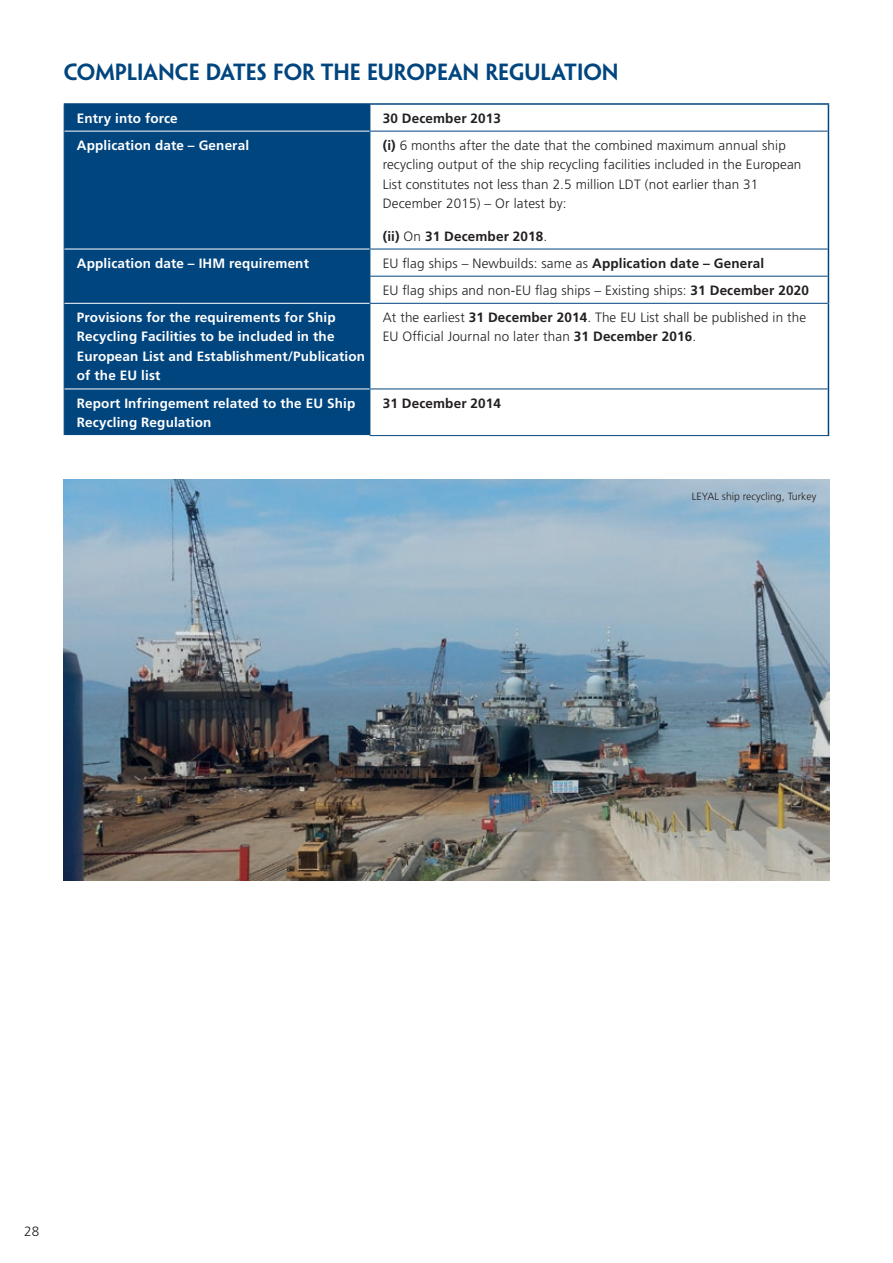
<style>
.page{position:relative;width:893px;height:1263px;background:#fff}
.page>*{position:absolute;margin:0;border:0;box-sizing:border-box;transform-origin:0 0}
.subby{font:600 21px "Penumbra Sans Std";color:#01457f}
.t1{font:300 13.5px/19.5px "Frutiger LT Std";letter-spacing:.01em;color:#231f20}
.t2{font:700 13.5px/19.5px "Frutiger LT Std";letter-spacing:.01em;color:#fff}
.t3{font:700 13.5px "Frutiger LT Std";letter-spacing:.01em;color:#231f20}
.Footnote{font:300 10.5px "Frutiger LT Std";color:#231f20}
.s1{font-weight:700}
.s2{font-weight:300}
</style>
<div class="page">
<div style="left:65px;top:105px;width:305px;height:330px;background:#01457f"></div>
<svg style="left:64px;top:105px;width:1px;height:26px"></svg>
<svg style="left:370px;top:105px;width:1px;height:26px"></svg>
<hr style="left:64px;top:131px;width:1px;height:118px;background:#01457f">
<hr style="left:370px;top:131px;width:458px;height:1px;background:#01457f">
<hr style="left:370px;top:131px;width:1px;height:118px;background:#01457f">
<hr style="left:370px;top:249px;width:458px;height:1px;background:#01457f">
<svg style="left:64px;top:249px;width:1px;height:54px"></svg>
<hr style="left:370px;top:276px;width:458px;height:1px;background:#01457f">
<svg style="left:370px;top:249px;width:1px;height:54px"></svg>
<hr style="left:64px;top:303px;width:1px;height:86px;background:#01457f">
<hr style="left:370px;top:303px;width:458px;height:1px;background:#01457f">
<hr style="left:370px;top:304px;width:1px;height:85px;background:#01457f">
<hr style="left:64px;top:389px;width:1px;height:46px;background:#01457f">
<hr style="left:370px;top:389px;width:458px;height:1px;background:#01457f">
<hr style="left:370px;top:389px;width:1px;height:46px;background:#01457f">
<hr style="left:370px;top:435px;width:459px;height:1px;background:#01457f">
<hr style="left:64px;top:103px;width:306px;height:2px;background:#01457f">
<hr style="left:370px;top:103px;width:459px;height:2px;background:#01457f">
<svg style="left:828px;top:105px;width:1px;height:26px"></svg>
<hr style="left:828px;top:131px;width:1px;height:118px;background:#01457f">
<svg style="left:828px;top:249px;width:1px;height:54px"></svg>
<hr style="left:828px;top:303px;width:1px;height:86px;background:#01457f">
<hr style="left:828px;top:389px;width:1px;height:46px;background:#01457f">
<hr style="left:65px;top:131px;width:305px;height:1px;background:#fff">
<hr style="left:65px;top:249px;width:305px;height:1px;background:#fff">
<hr style="left:65px;top:303px;width:305px;height:1px;background:#fff">
<hr style="left:65px;top:389px;width:305px;height:1px;background:#fff">
<img style="left:64px;top:479px;width:765px;height:402px">
<p class="subby" style="left:64px;top:59px;width:556px">COMPLIANCE DATES FOR THE EUROPEAN REGULATION</p>
<p class="t2" style="left:77px;top:108px;width:102px">Entry into force</p>
<p class="t3" style="left:383px;top:110px;width:120px">30 December 2013</p>
<p class="t2" style="left:77px;top:135px;width:174px">Application date – General</p>
<p class="t1" style="left:383px;top:136px;width:420px"><span class="s1">(i)</span> 6 months after the date that the combined maximum annual ship recycling output of the ship recycling facilities included in the European List constitutes not less than 2.5 million LDT (not earlier than 31<br>December 2015) – Or latest by:</p>
<p class="t3" style="left:383px;top:228px;width:166px">(ii) <span class="s2">On</span> 31 December 2018<span class="s2">.</span></p>
<p class="t2" style="left:77px;top:253px;width:234px">Application date – IHM requirement</p>
<p class="t1" style="left:383px;top:253px;width:383px">EU flag ships – Newbuilds: same as <span class="s1">Application date – General</span></p>
<p class="t1" style="left:383px;top:281px;width:428px">EU flag ships and non-EU flag ships – Existing ships: <span class="s1">31 December 2020</span></p>
<p class="t2" style="left:77px;top:308px;width:290px">Provisions for the requirements for Ship Recycling Facilities to be included in the European List and Establishment/Publication of the EU list</p>
<p class="t1" style="left:383px;top:308px;width:425px">At the earliest <span class="s1">31 December 2014</span>. The EU List shall be published in the<br>EU Official Journal no later than <span class="s1">31 December 2016</span>.</p>
<p class="t2" style="left:77px;top:393px;width:280px">Report Infringement related to the EU Ship<br>Recycling Regulation</p>
<p class="t3" style="left:383px;top:395px;width:120px">31 December 2014</p>
<p class="Footnote" style="left:692px;top:490px;width:126px">LEYAL ship recycling, Turkey</p>
<p class="t1" style="left:24px;top:1222px;width:17px">28</p>
</div>
